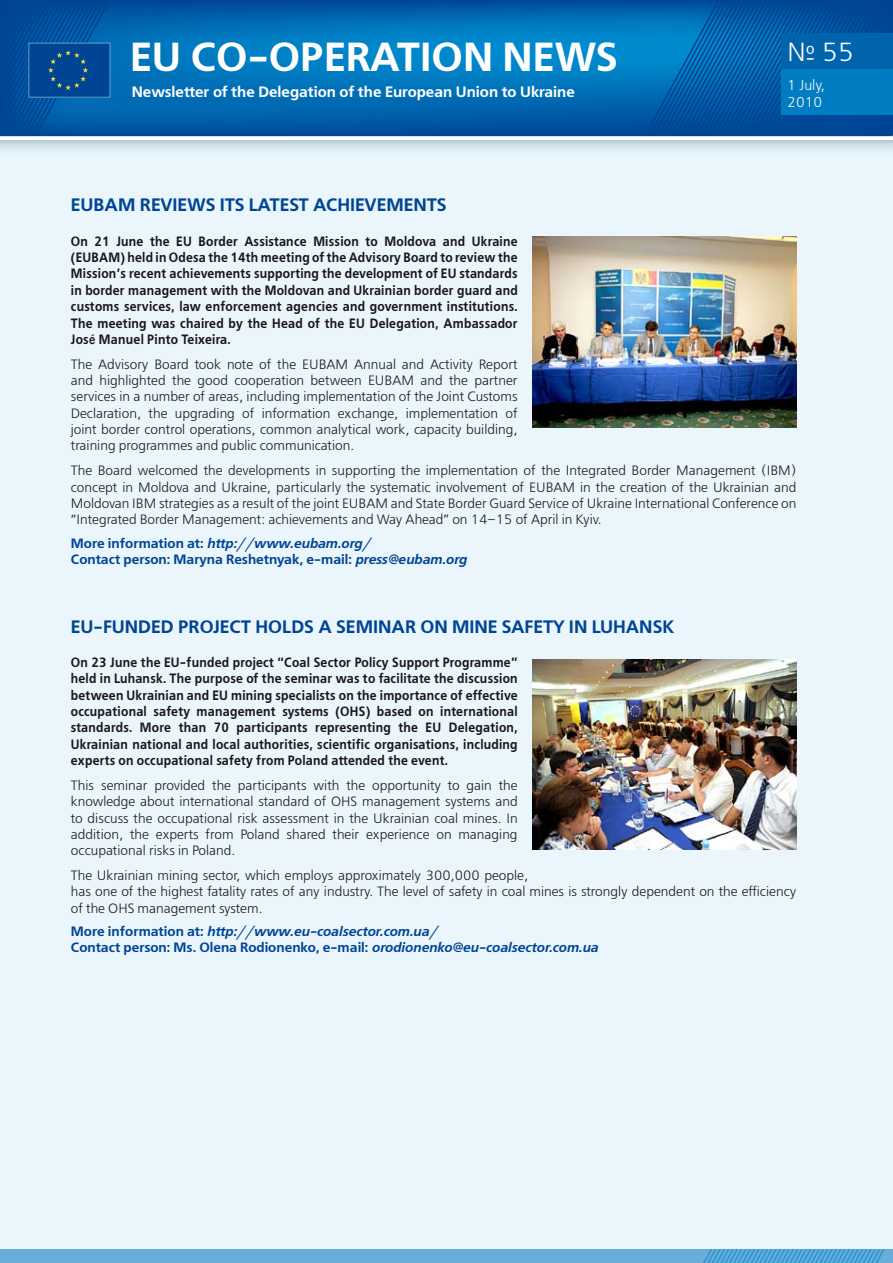
<style>
.page{position:relative;width:893px;height:1263px;background:#fff}
.page>*{position:absolute;margin:0;border:0;box-sizing:border-box;transform-origin:0 0}
.t1{font:700 40.5px "Free Set C";color:#fff}
.t2{font:26.1px "Free Set C";color:#fff}
.t3{font:700 18px "Free Set C";color:#004494}
.t4{font:700 15px "Free Set C";color:#fff}
.t5{font:14.25px/17.1px "Free Set C";color:#fff}
.t6{font:13.5px/16.4px "Free Set C";color:#1a171b;text-align:justify}
.t7{font:700 13.5px/16.4px "Free Set C";letter-spacing:.02em;color:#1a171b;text-align:justify;scale:.9 1}
.t8{font:italic 700 13.5px/15.8px "Free Set C";color:#004494}
.t9{font:700 13.5px/15.8px "Free Set C";color:#004494}
.s1{font-family:"Franklin Gothic";font-weight:500}
.s2{font-style:italic}
.s3{font-style:normal}
</style>
<div class="page">
<div style="left:0;top:141px;width:893px;height:1122px;background:#eaf6fc"></div>
<div style="left:0;top:1249px;width:893px;height:14px;background:#6aacda"></div>
<svg style="left:0;top:141px;width:893px;height:9px"></svg>
<img style="left:110px;top:1px;width:783px;height:134px">
<svg style="left:644px;top:0;width:248px;height:136px;background:#005aa6"></svg>
<svg style="left:703px;top:1249px;width:182px;height:14px"></svg>
<div style="left:781px;top:33px;width:112px;height:82px;background:#007cc2"></div>
<div style="left:781px;top:33px;width:112px;height:36px;background:#0064ad"></div>
<svg style="left:0;top:0;width:110px;height:136px;background:#034f9b"></svg>
<img style="left:533px;top:236px;width:264px;height:191px">
<img style="left:533px;top:659px;width:264px;height:190px">
<h1 class="t1" style="left:130px;top:32px;width:165px">EU Co-operation</h1>
<h1 class="t1" style="left:503px;top:32px;width:113px">News</h1>
<p class="t4" style="left:132px;top:83px;width:445px">Newsletter of the Delegation of the European Union to Ukraine</p>
<h2 class="t2" style="left:787px;top:37px;width:69px">№ 55</h2>
<p class="t5" style="left:787px;top:76px;width:39px">1 July,<br>2010</p>
<h3 class="t3" style="left:71px;top:194px;width:377px">EUBAM REVIEWS ITS LATEST ACHIEVEMENTS</h3>
<p class="t7" style="left:71px;top:233px;width:498px">On 21 June the EU Border Assistance Mission to Moldova and Ukraine (EUBAM) held in Odesa the 14th meeting of the Advisory Board to review the Mission’s recent achievements supporting the development of EU standards in border management with the Moldovan and Ukrainian border guard and customs services, law enforcement agencies and government institutions.<br>The meeting was chaired by the Head of the EU Delegation, Ambassador Jos<span class="s1">é</span> Manuel Pinto Teixeira.</p>
<p class="t6" style="left:71px;top:356px;width:448px">The Advisory Board took note of the EUBAM Annual and Activity Report and highlighted the good cooperation between EUBAM and the partner services in a number of areas, including implementation of the Joint Customs Declaration, the upgrading of information exchange, implementation of joint border control operations, common analytical work, capacity building, training programmes and public communication.</p>
<p class="t6" style="left:71px;top:463px;width:727px">The Board welcomed the developments in supporting the implementation of the Integrated Border Management (IBM) concept in Moldova and Ukraine, particularly the systematic involvement of EUBAM in the creation of the Ukrainian and Moldovan IBM strategies as a result of the joint EUBAM and State Border Guard Service of Ukraine International Conference on “Integrated Border Management: achievements and Way Ahead” on 14–15 of April in Kyiv.</p>
<p class="t9" style="left:71px;top:536px;width:397px">More information at: <span class="s2">http://www.eubam.org/<br></span>Contact person: Maryna Reshetnyak, e-mail: <span class="s2">press@eubam.org</span></p>
<h3 class="t3" style="left:71px;top:615px;width:605px">EU-FUNDED PROJECT HOLDS A SEMINAR ON MINE SAFETY IN LUHANSK</h3>
<p class="t7" style="left:71px;top:654px;width:498px">On 23 June the EU-funded project “Coal Sector Policy Support Programme” held in Luhansk. The purpose of the seminar was to facilitate the discussion between Ukrainian and EU mining specialists on the importance of effective occupational safety management systems (OHS) based on international standards. More than 70 participants representing the EU Delegation, Ukrainian national and local authorities, scientific organisations, including experts on occupational safety from Poland attended the event.</p>
<p class="t6" style="left:71px;top:777px;width:448px">This seminar provided the participants with the opportunity to gain the knowledge about international standard of OHS management systems and to discuss the occupational risk assessment in the Ukrainian coal mines. In addition, the experts from Poland shared their experience on managing occupational risks in Poland.</p>
<p class="t6" style="left:71px;top:867px;width:727px;text-align:left">The Ukrainian mining sector, which employs approximately 300,000 people,<br>has one of the highest fatality rates of any industry. The level of safety in coal mines is strongly dependent on the efficiency of the OHS management system.</p>
<p class="t8" style="left:71px;top:924px;width:529px"><span class="s3">More information at:</span> http://www.eu-coalsector.com.ua/<br><span class="s3">Contact person: Ms. Olena Rodionenko, e-mail:</span> orodionenko@eu-coalsector.com.ua</p>
</div>
